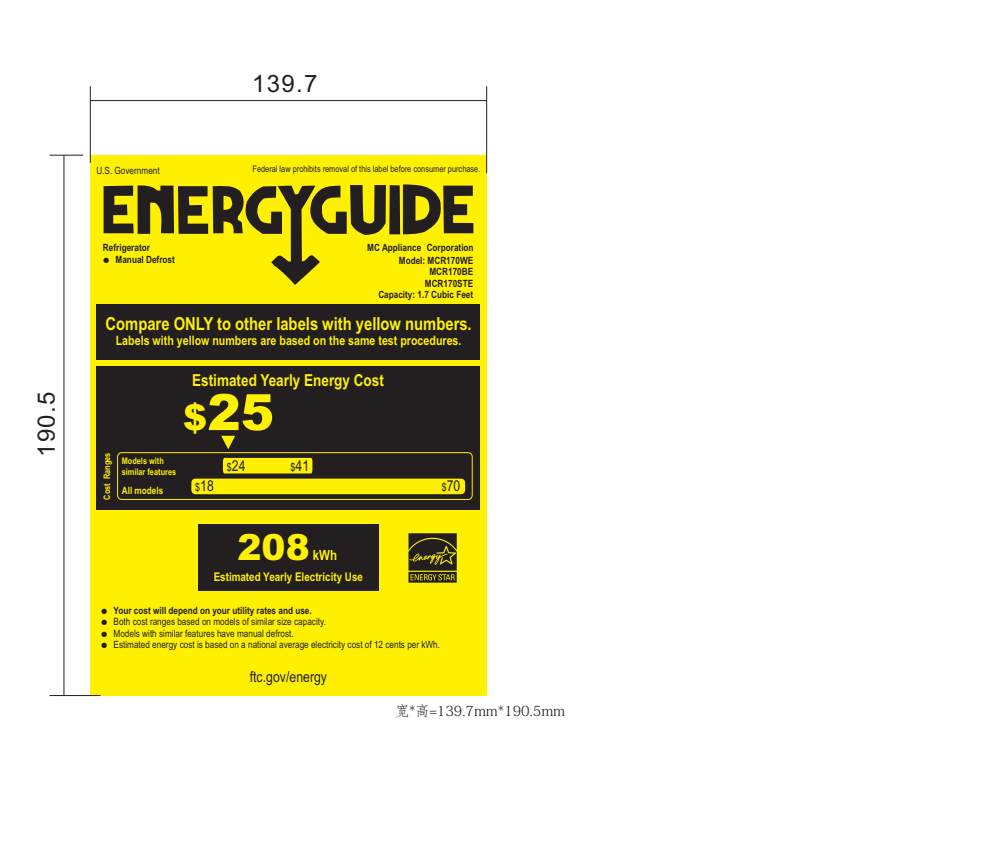
<style>
.page{position:relative;width:993px;height:851px;background:#fff}
.page>*{position:absolute;margin:0;border:0;box-sizing:border-box;transform-origin:0 0}
.t1{font:italic 900 50px "Arial";color:#fff101}
.t2{font:italic 900 36px "Arial";color:#fff101}
.t3{font:24px "Arial";letter-spacing:.055em;color:#231f20}
.t4{font:700 18px "Arial Narrow";color:#fff101}
.t5{font:700 16.5px "Arial Narrow";color:#fff101}
.t6{font:15px "Arial Narrow";color:#231f20}
.t7{font:14px "Adobe Fangsong Std";color:#231f20}
.t8{font:700 14px "Arial Narrow";color:#fff101}
.t9{font:700 13px "Arial Narrow";color:#fff101}
.t10{font:700 12px "Arial Narrow";color:#fff101}
.t11{font:10px "Arial Narrow";color:#231f20}
.t12{font:700 10px/11.3px "Arial Narrow";color:#231f20;text-align:right}
.t13{font:700 10px "Arial Narrow";color:#fff101}
.t14{font:9px "Arial Narrow";color:#231f20}
.t15{font:700 9px/10.3px "Arial Narrow";color:#fff101}
.s1{font-family:"Adobe Fangsong Std";font-weight:400;font-size:7px}
.s2{font-size:36px}
.s3{font-size:11px}
.s4{font-family:"Adobe Fangsong Std";font-size:7px}
</style>
<div class="page">
<div style="left:90px;top:155px;width:396px;height:540px;background:#fff101"></div>
<svg style="left:103px;top:184px;width:370px;height:101px"></svg>
<div style="left:97px;top:304px;width:383px;height:56px;background:#231f20"></div>
<div style="left:97px;top:366px;width:383px;height:143px;background:#231f20"></div>
<div style="left:198px;top:524px;width:180px;height:67px;background:#231f20"></div>
<svg style="left:221px;top:435px;width:14px;height:14px"></svg>
<svg style="left:408px;top:533px;width:48px;height:49px;background:#49441a"></svg>
<div style="left:117px;top:452px;width:355px;height:48px;border:1px solid #ffee01;border-radius:4px"></div>
<div style="left:191px;top:478px;width:274px;height:16px;background:#fff101;border-radius:4px"></div>
<svg style="left:223px;top:458px;width:89px;height:15px"></svg>
<hr style="left:49px;top:155px;width:34px;height:1px;background:#231f20">
<hr style="left:49px;top:695px;width:51px;height:1px;background:#231f20">
<hr style="left:64px;top:155px;width:1px;height:540px;background:#231f20">
<hr style="left:90px;top:86px;width:1px;height:77px;background:#231f20">
<hr style="left:486px;top:86px;width:1px;height:87px;background:#231f20">
<hr style="left:90px;top:100px;width:396px;height:1px;background:#231f20">
<h3 class="t3" style="left:37px;top:457px;width:67px;rotate:-90deg">190.5</h3>
<h3 class="t3" style="left:252px;top:74px;width:67px">139.7</h3>
<p class="t11" style="left:96px;top:167px;width:65px">U.S. Government</p>
<p class="t14" style="left:252px;top:166px;width:229px">Federal law prohibits removal of this label before consumer purchase.</p>
<p class="t12" style="left:103px;top:243px;width:48px">Refrigerator</p>
<p class="t12" style="left:103px;top:254px;width:73px"><span class="s1">●</span> Manual Defrost</p>
<p class="t12" style="left:367px;top:242px;width:108px;line-height:13.1px">MC Appliance Corporation<br>Model: MCR170WE</p>
<p class="t12" style="left:378px;top:267px;width:96px">MCR170BE<br>MCR170STE<br>Capacity: 1.7 Cubic Feet</p>
<h3 class="t4" style="left:105px;top:316px;width:367px">Compare ONLY to other labels with yellow numbers.</h3>
<h3 class="t9" style="left:116px;top:336px;width:347px">Labels with yellow numbers are based on the same test procedures.</h3>
<h3 class="t5" style="left:192px;top:373px;width:193px">Estimated Yearly Energy Cost</h3>
<h1 class="t1" style="left:183px;top:394px;width:92px"><span class="s2">$</span>25</h1>
<p class="t15" style="left:103px;top:499px;width:49px;rotate:-90deg">Cost Ranges</p>
<p class="t15" style="left:122px;top:457px;width:56px">Models with similar features</p>
<p class="t13" style="left:122px;top:486px;width:43px">All models</p>
<h3 class="t6" style="left:227px;top:459px;width:20px"><span class="s3">$</span>24</h3>
<h3 class="t6" style="left:290px;top:459px;width:20px"><span class="s3">$</span>41</h3>
<h3 class="t6" style="left:195px;top:480px;width:20px"><span class="s3">$</span>18</h3>
<h3 class="t6" style="left:441px;top:480px;width:20px"><span class="s3">$</span>70</h3>
<h2 class="t2" style="left:237px;top:534px;width:74px">208</h2>
<h3 class="t8" style="left:313px;top:550px;width:26px">kWh</h3>
<p class="t10" style="left:214px;top:572px;width:151px">Estimated Yearly Electricity Use</p>
<p class="t12" style="left:101px;top:605px;width:212px"><span class="s1">●</span> Your cost will depend on your utility rates and use.</p>
<p class="t11" style="left:101px;top:618px;width:226px"><span class="s4">●</span> Both cost ranges based on models of similar size capacity.</p>
<p class="t11" style="left:101px;top:629px;width:194px"><span class="s4">●</span> Models with similar features have manual defrost.</p>
<p class="t11" style="left:101px;top:640px;width:340px"><span class="s4">●</span> Estimated energy cost is based on a national average electricity cost of 12 cents per kWh.</p>
<h3 class="t6" style="left:250px;top:671px;width:79px">ftc.gov/energy</h3>
<h3 class="t7" style="left:395px;top:703px;width:171px">宽*⾼=139.7mm*190.5mm</h3>
</div>
